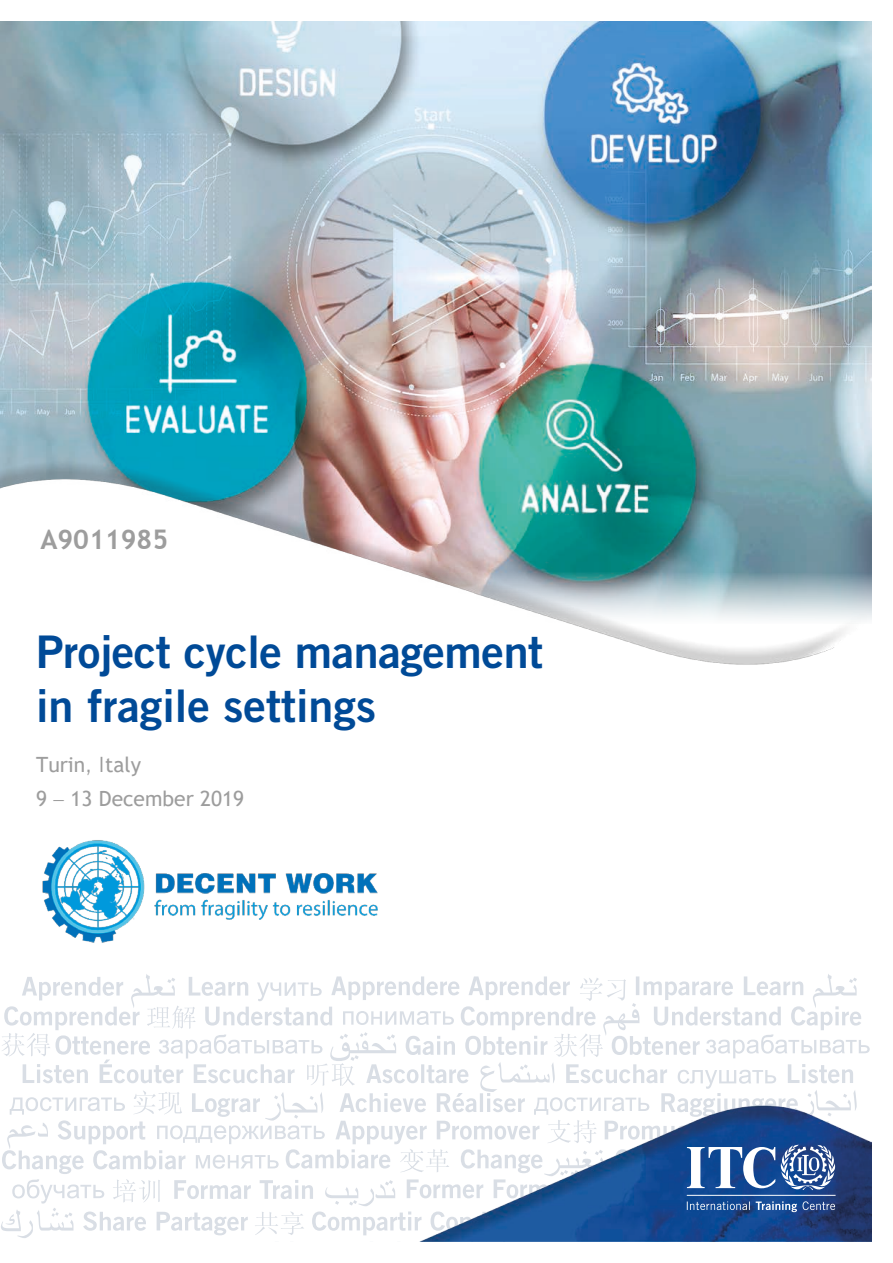
<style>
.page{position:relative;width:893px;height:1263px;background:#fff}
.page>*{position:absolute;margin:0;border:0;box-sizing:border-box;transform-origin:0 0}
.t1{font:45px/54px "Trade Gothic Bold Two";letter-spacing:-.01em;color:#004a97}
.t2{font:700 27px "Trebuchet MS";color:#9d9d9d}
.t3{font:21px/33.8px "Trebuchet MS";color:#9d9d9d}
.s1{font-family:"Trade Gothic"}
</style>
<div class="page">
<img style="left:0;top:21px;width:872px;height:409px">
<img style="left:0;top:430px;width:872px;height:31px">
<svg style="left:1px;top:974px;width:869px;height:264px"></svg>
<img style="left:416px;top:1103px;width:456px;height:139px">
<img style="left:0;top:461px;width:872px;height:204px">
<svg style="left:687px;top:1145px;width:148px;height:45px"></svg>
<svg style="left:687px;top:1201px;width:148px;height:11px;background:#466ba4"></svg>
<hr style="left:687px;top:1195px;width:149px;height:1px;background:#fff">
<img style="left:42px;top:840px;width:336px;height:103px">
<p class="t2" style="left:40px;top:522px;width:129px">A9011985</p>
<p class="t1" style="left:36px;top:624px;width:509px">Project cycle management in fragile settings</p>
<p class="t3" style="left:36px;top:748px;width:210px">Turin<span class="s1">, I</span>taly<br>9 <span class="s1">–</span> 13 December 2019</p>
</div>
